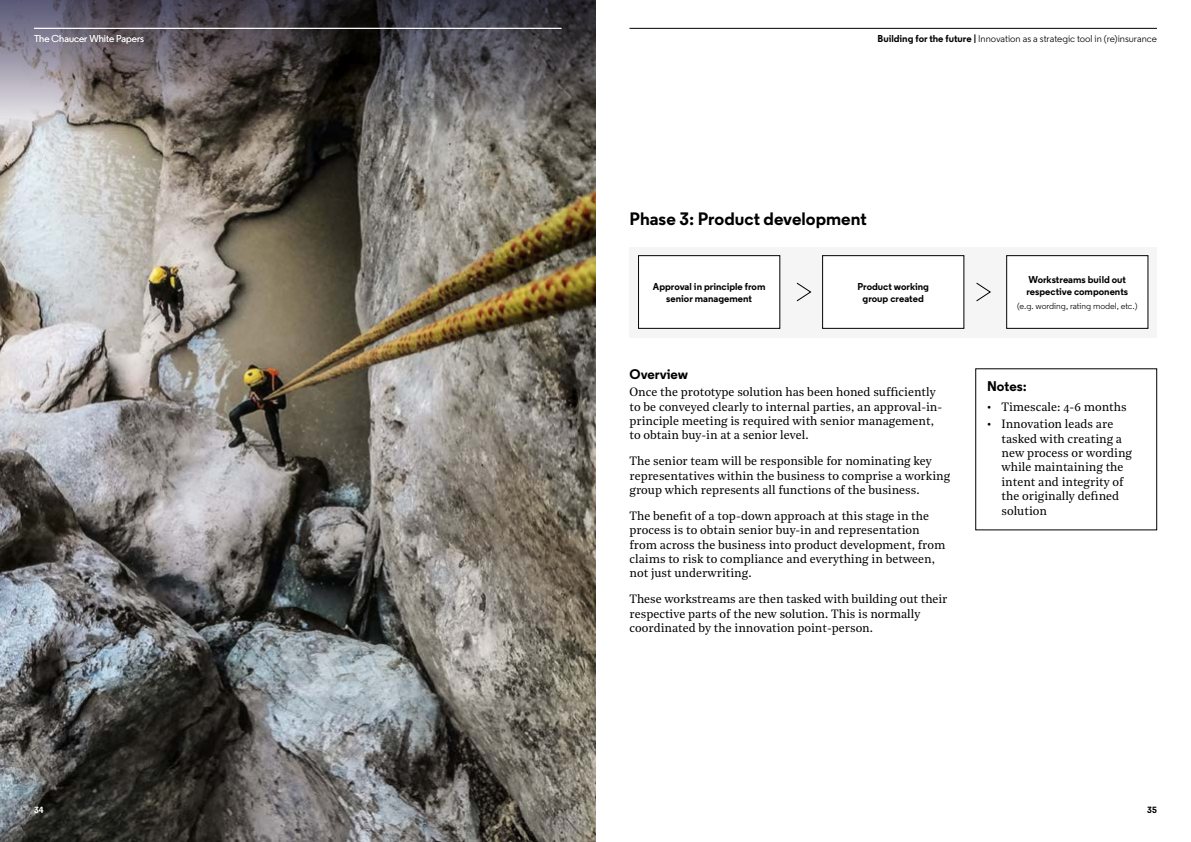
<style>
.page{position:relative;width:1191px;height:842px;background:#fff}
.page>*{position:absolute;margin:0;border:0;box-sizing:border-box;transform-origin:0 0}
.t1{font:700 18px "Regular";color:#000}
.t2{font:700 14px "Regular";color:#000}
.t3{font:12px/14.4px "Noe Text";color:#000}
.t4{font:700 10px/12px "Regular";color:#000;text-align:center}
.t5{font:10px "Regular";color:#000}
.t6{font:10px "Regular";color:#fff}
.t7{font:9px "Regular";color:#000}
.t8{font:700 9px "Regular";color:#000}
.t9{font:700 9px "Regular";color:#fff}
.s1{font-weight:700}
</style>
<div class="page">
<img style="left:0;top:148px;width:595px;height:694px">
<svg style="left:0;top:0;width:595px;height:148px;background:#5e5a5b"></svg>
<div style="left:975px;top:369px;width:182px;height:161px;border:1px solid #000"></div>
<div style="left:629px;top:247px;width:528px;height:90px;background:#f5f5f5"></div>
<div style="left:638px;top:256px;width:142px;height:72px;background:#fff"></div>
<div style="left:638px;top:255px;width:142px;height:74px;border:1px solid #000"></div>
<div style="left:822px;top:256px;width:142px;height:72px;background:#fff"></div>
<div style="left:822px;top:255px;width:142px;height:74px;border:1px solid #000"></div>
<div style="left:1006px;top:256px;width:142px;height:72px;background:#fff"></div>
<div style="left:1006px;top:255px;width:142px;height:74px;border:1px solid #000"></div>
<svg style="left:796px;top:282px;width:15px;height:20px"></svg>
<svg style="left:976px;top:282px;width:15px;height:20px"></svg>
<hr style="left:629px;top:28px;width:528px;height:1px;background:#000">
<hr style="left:34px;top:28px;width:527px;height:1px;background:#fff">
<p class="t6" style="left:34px;top:32px;width:112px">The Chaucer White Papers</p>
<p class="t9" style="left:34px;top:804px;width:11px">34</p>
<p class="t5" style="left:877px;top:32px;width:281px"><span class="s1">Building for the future |</span> Innovation as a strategic tool in (re)insurance</p>
<h1 class="t1" style="left:629px;top:207px;width:239px">Phase 3: Product development</h1>
<p class="t4" style="left:653px;top:280px;width:114px">Approval in principle from senior management</p>
<p class="t4" style="left:857px;top:280px;width:73px">Product working group created</p>
<p class="t4" style="left:1026px;top:273px;width:103px;text-align:left">Workstreams build out respective components</p>
<p class="t7" style="left:1017px;top:300px;width:122px">(e.g. wording, rating model, etc.)</p>
<p class="t2" style="left:629px;top:365px;width:60px">Overview</p>
<p class="t3" style="left:629px;top:384px;width:314px">Once the prototype solution has been honed sufficiently to be conveyed clearly to internal parties, an approval-in&shy;principle meeting is required with senior management, to obtain buy-in at a senior level.</p>
<p class="t3" style="left:629px;top:453px;width:322px">The senior team will be responsible for nominating key representatives within the business to comprise a working group which represents all functions of the business.</p>
<p class="t3" style="left:629px;top:508px;width:317px">The benefit of a top-down approach at this stage in the process is to obtain senior buy-in and representation from across the business into product development, from claims to risk to compliance and everything in between, not just underwriting.</p>
<p class="t3" style="left:629px;top:591px;width:319px">These workstreams are then tasked with building out their respective parts of the new solution. This is normally coordinated by the innovation point-person.</p>
<p class="t2" style="left:987px;top:377px;width:41px">Notes:</p>
<p class="t3" style="left:987px;top:399px;width:141px">• Timescale: 4-6 months</p>
<p class="t3" style="left:1001px;top:416px;width:132px;text-indent:-14px">• Innovation leads are tasked with creating a new process or wording while maintaining the intent and integrity of the originally defined solution</p>
<p class="t8" style="left:1147px;top:804px;width:11px">35</p>
</div>
